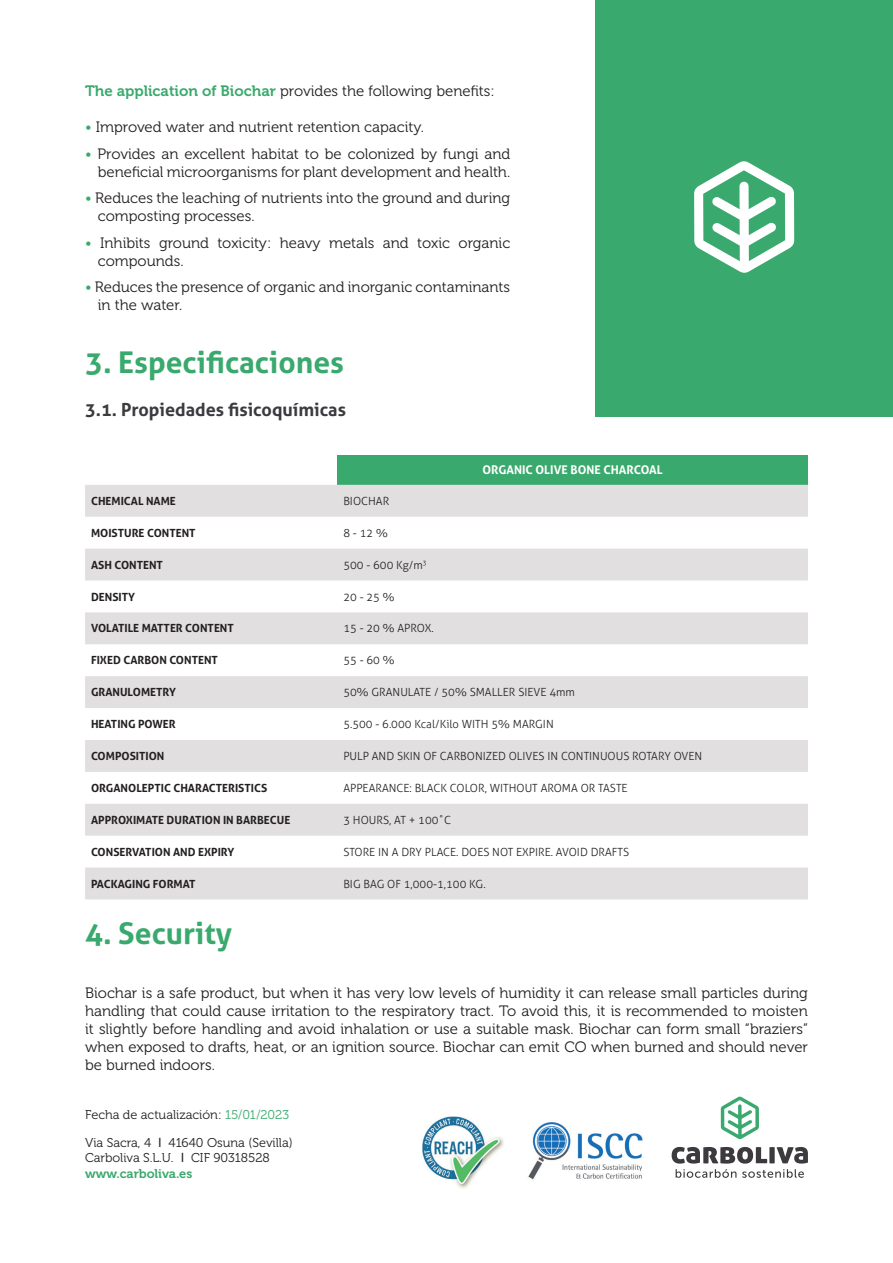
<style>
.page{position:relative;width:893px;height:1263px;background:#fff}
.page>*{position:absolute;margin:0;border:0;box-sizing:border-box;transform-origin:0 0}
.t1{font:700 30px "Aller";color:#3aa96d}
.t2{font:700 18px "Aller";color:#3c3a3e}
.t3{font:15px/18px "Museo 300";color:#231f20}
.t4{font:12.75px/15.3px "Museo 300";color:#231f20}
.t5{font:700 12px "Aller";color:#fff}
.t6{font:300 11.25px "Aller";color:#231f20}
.t7{font:700 11.25px "Aller";color:#231f20}
.s1{font-family:"Museo 700";color:#3aa96d}
.s2{color:#3aa96d}
.s3{font-family:"Arial"}
</style>
<div class="page">
<div style="left:595px;top:0;width:298px;height:416px;background:#3aa96d"></div>
<svg style="left:694px;top:161px;width:100px;height:112px"></svg>
<div style="left:337px;top:455px;width:471px;height:30px;background:#3aa96d"></div>
<svg style="left:85px;top:485px;width:723px;height:414px;fill:#e1dfdf"></svg>
<svg style="left:672px;top:1147px;width:136px;height:16px"></svg>
<svg style="left:676px;top:1169px;width:60px;height:9px"></svg>
<svg style="left:742px;top:1169px;width:62px;height:9px"></svg>
<svg style="left:721px;top:1096px;width:38px;height:43px"></svg>
<img style="left:422px;top:1117px;width:82px;height:72px">
<img style="left:528px;top:1122px;width:115px;height:58px">
<p class="t3" style="left:85px;top:82px;width:411px"><span class="s1">The application of Biochar</span> provides the following benefits:</p>
<p class="t3" style="left:85px;top:118px;width:340px"><span class="s2">•</span> Improved water and nutrient retention capacity.</p>
<p class="t3" style="left:85px;top:145px;width:427px;text-align:right"><span class="s2">•</span> Provides an excellent habitat to be colonized by fungi and beneficial microorganisms for plant development and health.</p>
<p class="t3" style="left:98px;top:189px;width:414px;text-indent:-13px"><span class="s2">•</span> Reduces the leaching of nutrients into the ground and during composting processes.</p>
<p class="t3" style="left:98px;top:234px;width:414px;text-indent:-13px"><span class="s2">•</span> Inhibits ground toxicity: heavy metals and toxic organic compounds.</p>
<p class="t3" style="left:98px;top:278px;width:414px;text-indent:-13px"><span class="s2">•</span> Reduces the presence of organic and inorganic contaminants in the water.</p>
<p class="t1" style="left:85px;top:344px;width:261px">3. Especificaciones</p>
<p class="t2" style="left:85px;top:399px;width:262px">3.1. Propiedades fisicoquímicas</p>
<p class="t5" style="left:482px;top:463px;width:182px">ORGANIC OLIVE BONE CHARCOAL</p>
<p class="t7" style="left:91px;top:494px;width:86px">CHEMICAL NAME</p>
<p class="t6" style="left:343px;top:494px;width:47px">BIOCHAR</p>
<p class="t7" style="left:91px;top:526px;width:106px">MOISTURE CONTENT</p>
<p class="t6" style="left:343px;top:526px;width:46px">8 - 12 %</p>
<p class="t7" style="left:91px;top:558px;width:73px">ASH CONTENT</p>
<p class="t6" style="left:343px;top:558px;width:85px">500 - 600 Kg/m<sup>3</sup></p>
<p class="t7" style="left:91px;top:590px;width:46px">DENSITY</p>
<p class="t6" style="left:343px;top:590px;width:53px">20 - 25 %</p>
<p class="t7" style="left:91px;top:621px;width:144px">VOLATILE MATTER CONTENT</p>
<p class="t6" style="left:343px;top:622px;width:92px">15 - 20 % APROX.</p>
<p class="t7" style="left:91px;top:653px;width:128px">FIXED CARBON CONTENT</p>
<p class="t6" style="left:343px;top:654px;width:53px">55 - 60 %</p>
<p class="t7" style="left:91px;top:685px;width:87px">GRANULOMETRY</p>
<p class="t6" style="left:343px;top:685px;width:233px">50% GRANULATE / 50% SMALLER SIEVE 4mm</p>
<p class="t7" style="left:91px;top:717px;width:86px">HEATING POWER</p>
<p class="t6" style="left:343px;top:717px;width:212px">5.500 - 6.000 Kcal/Kilo WITH 5% MARGIN</p>
<p class="t7" style="left:91px;top:749px;width:75px">COMPOSITION</p>
<p class="t6" style="left:343px;top:749px;width:360px">PULP AND SKIN OF CARBONIZED OLIVES IN CONTINUOUS ROTARY OVEN</p>
<p class="t7" style="left:91px;top:781px;width:178px">ORGANOLEPTIC CHARACTERISTICS</p>
<p class="t6" style="left:343px;top:781px;width:286px">APPEARANCE: BLACK COLOR, WITHOUT AROMA OR TASTE</p>
<p class="t7" style="left:91px;top:813px;width:201px">APPROXIMATE DURATION IN BARBECUE</p>
<p class="t6" style="left:343px;top:813px;width:109px">3 HOURS, AT + 100˚C</p>
<p class="t7" style="left:91px;top:845px;width:145px">CONSERVATION AND EXPIRY</p>
<p class="t6" style="left:343px;top:845px;width:287px">STORE IN A DRY PLACE. DOES NOT EXPIRE. AVOID DRAFTS</p>
<p class="t7" style="left:91px;top:877px;width:106px">PACKAGING FORMAT</p>
<p class="t6" style="left:343px;top:877px;width:144px">BIG BAG OF 1,000-1,100 KG.</p>
<p class="t1" style="left:85px;top:915px;width:149px">4. Security</p>
<p class="t3" style="left:85px;top:984px;width:724px;text-align:justify">Biochar is a safe product, but when it has very low levels of humidity it can release small particles during handling that could cause irritation to the respiratory tract. To avoid this, it is recommended to moisten it slightly before handling and avoid inhalation or use a suitable mask. Biochar can form small “braziers” when exposed to drafts, heat, or an ignition source. Biochar can emit CO when burned and should never be burned indoors.</p>
<p class="t4" style="left:85px;top:1107px;width:206px">Fecha de actualización: <span class="s2">15/01/2023</span></p>
<p class="t4" style="left:85px;top:1135px;width:209px">Via Sacra, 4 <span class="s3">I</span> 41640 Osuna (Sevilla)<br>Carboliva S.L.U. <span class="s3">I</span> CIF 90318528 <span class="s1">www.carboliva.es</span></p>
</div>
